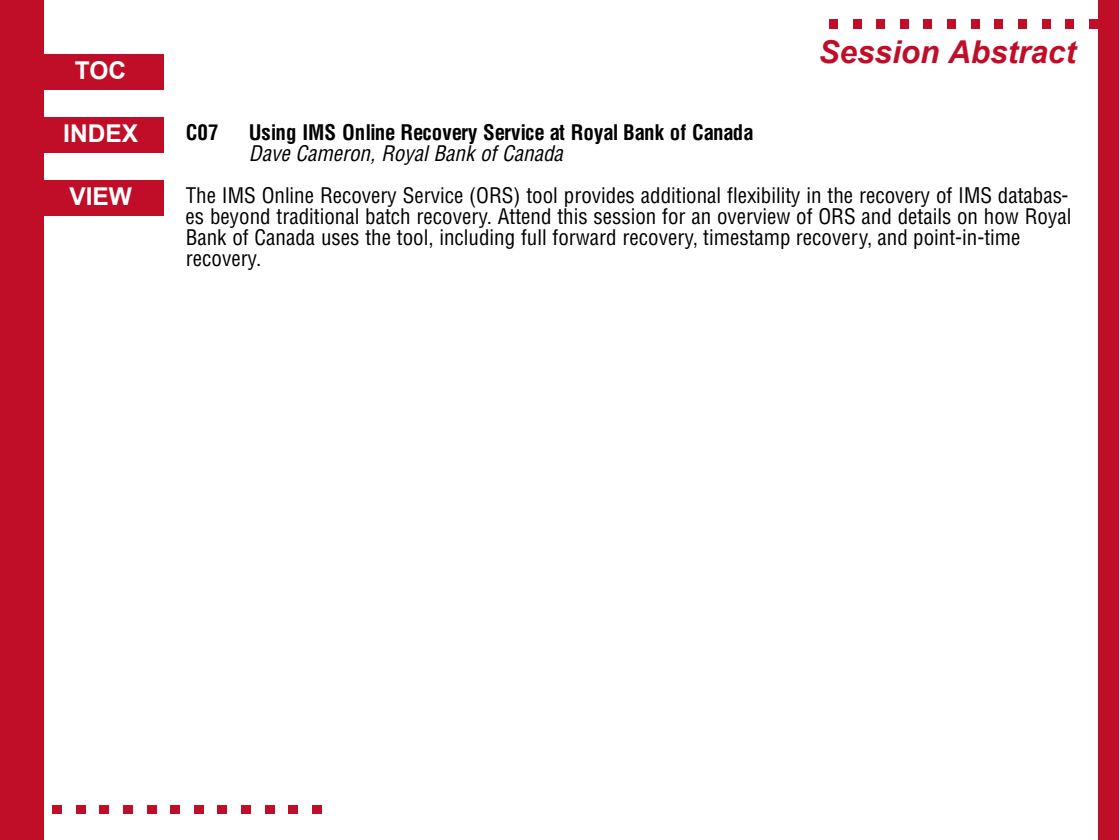
<style>
.page{position:relative;width:1120px;height:840px;background:#fff}
.page>*{position:absolute;margin:0;border:0;box-sizing:border-box;transform-origin:0 0}
.t1{font:italic 700 31.5px "Arial";color:#c00e28}
.t2{font:700 24.5px "Arial";color:#fff}
.t3{font:condensed 21px/21px "Helvetica";color:#000}
.t4{font:700 condensed 21px "Helvetica";color:#000}
.t5{font:italic condensed 21px "Helvetica";color:#000}
</style>
<div class="page">
<div style="left:0;top:0;width:44px;height:839px;background:#c00e28"></div>
<div style="left:1098px;top:0;width:21px;height:839px;background:#c00e28"></div>
<div style="left:52px;top:805px;width:10px;height:9px;background:#c00e28"></div>
<div style="left:76px;top:805px;width:9px;height:9px;background:#c00e28"></div>
<div style="left:100px;top:805px;width:9px;height:9px;background:#c00e28"></div>
<div style="left:123px;top:805px;width:10px;height:9px;background:#c00e28"></div>
<div style="left:147px;top:805px;width:9px;height:9px;background:#c00e28"></div>
<div style="left:171px;top:805px;width:9px;height:9px;background:#c00e28"></div>
<div style="left:194px;top:805px;width:9px;height:9px;background:#c00e28"></div>
<div style="left:218px;top:805px;width:9px;height:9px;background:#c00e28"></div>
<div style="left:242px;top:805px;width:9px;height:9px;background:#c00e28"></div>
<div style="left:265px;top:805px;width:9px;height:9px;background:#c00e28"></div>
<div style="left:289px;top:805px;width:9px;height:9px;background:#c00e28"></div>
<div style="left:312px;top:805px;width:10px;height:9px;background:#c00e28"></div>
<div style="left:829px;top:20px;width:9px;height:9px;background:#c00e28"></div>
<div style="left:853px;top:20px;width:8px;height:9px;background:#c00e28"></div>
<div style="left:876px;top:20px;width:9px;height:9px;background:#c00e28"></div>
<div style="left:900px;top:20px;width:9px;height:9px;background:#c00e28"></div>
<div style="left:924px;top:20px;width:8px;height:9px;background:#c00e28"></div>
<div style="left:947px;top:20px;width:9px;height:9px;background:#c00e28"></div>
<div style="left:971px;top:20px;width:9px;height:9px;background:#c00e28"></div>
<div style="left:994px;top:20px;width:9px;height:9px;background:#c00e28"></div>
<div style="left:1018px;top:20px;width:9px;height:9px;background:#c00e28"></div>
<div style="left:1042px;top:20px;width:8px;height:9px;background:#c00e28"></div>
<div style="left:1065px;top:20px;width:9px;height:9px;background:#c00e28"></div>
<div style="left:1089px;top:20px;width:9px;height:9px;background:#c00e28"></div>
<div style="left:38px;top:55px;width:125px;height:35px;background:#c00e28"></div>
<div style="left:38px;top:118px;width:125px;height:35px;background:#c00e28"></div>
<div style="left:38px;top:181px;width:125px;height:35px;background:#c00e28"></div>
<p class="t2" style="left:75px;top:56px;width:53px">TOC</p>
<p class="t2" style="left:63px;top:119px;width:76px">INDEX</p>
<p class="t2" style="left:69px;top:182px;width:64px">VIEW</p>
<h1 class="t1" style="left:819px;top:34px;width:259px">Session Abstract</h1>
<p class="t4" style="left:186px;top:124px;width:34px">C07</p>
<p class="t4" style="left:249px;top:124px;width:506px">Using IMS Online Recovery Service at Royal Bank of Canada</p>
<p class="t5" style="left:249px;top:145px;width:316px">Dave Cameron, Royal Bank of Canada</p>
<p class="t3" style="left:186px;top:186px;width:887px">The IMS Online Recovery Service (ORS) tool provides additional flexibility in the recovery of IMS databas&shy;es beyond traditional batch recovery. Attend this session for an overview of ORS and details on how Royal Bank of Canada uses the tool, including full forward recovery, timestamp recovery, and point-in-time recovery.</p>
</div>
